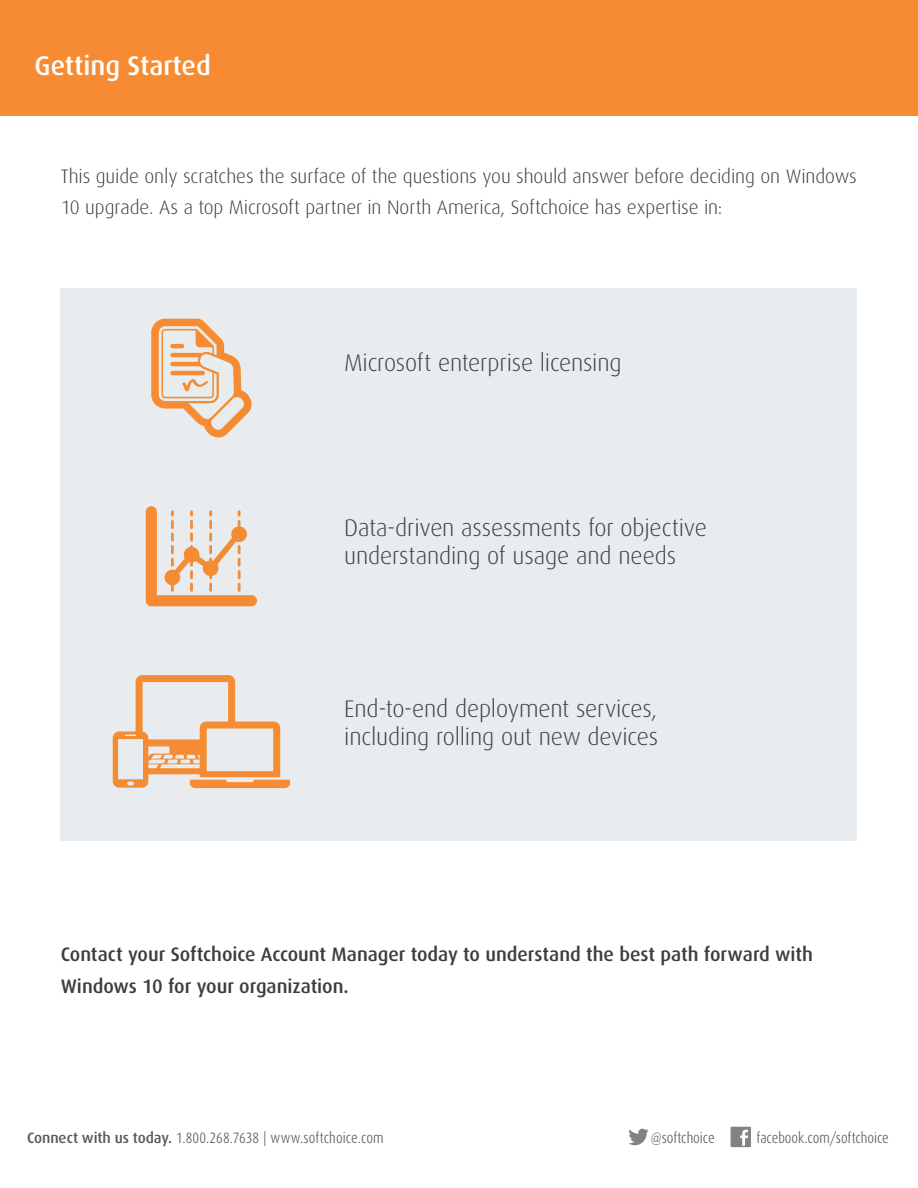
<style>
.page{position:relative;width:918px;height:1188px;background:#fff}
.page>*{position:absolute;margin:0;border:0;box-sizing:border-box;transform-origin:0 0}
.t1{font:500 27px "Dax";color:#fff}
.t2{font:300 24px/28.5px "Dax";letter-spacing:-.005em;color:#414042}
.t3{font:300 19.5px/31.5px "Dax";letter-spacing:-.005em;color:#3a3e3e}
.t4{font:500 19.5px/31.5px "Dax";letter-spacing:-.005em;color:#3a3e3e}
.t5{font:300 15px "Dax Condensed";color:#58595b}
.s1{font-family:"Dax";font-weight:500}
</style>
<div class="page">
<div style="left:0;top:0;width:918px;height:115px;background:#f68b33"></div>
<svg style="left:628px;top:1129px;width:21px;height:16px"></svg>
<div style="left:731px;top:1127px;width:20px;height:20px;background:#808285"></div>
<svg style="left:740px;top:1130px;width:8px;height:16px"></svg>
<div style="left:61px;top:288px;width:796px;height:553px;background:#e8ecee"></div>
<svg style="left:151px;top:319px;width:101px;height:118px"></svg>
<hr style="left:170px;top:344px;width:14px;height:4px;background:#f58c33;border-radius:2px">
<hr style="left:170px;top:371px;width:35px;height:4px;background:#f58c33;border-radius:2px">
<svg style="left:146px;top:506px;width:111px;height:100px"></svg>
<svg style="left:113px;top:675px;width:177px;height:113px"></svg>
<h1 class="t1" style="left:34px;top:51px;width:178px">Getting Started</h1>
<p class="t3" style="left:61px;top:161px;width:798px">This guide only scratches the surface of the questions you should answer before deciding on Windows<br>10 upgrade. As a top Microsoft partner in North America, Softchoice has expertise in:</p>
<p class="t2" style="left:344px;top:348px;width:279px">Microsoft enterprise licensing</p>
<p class="t2" style="left:344px;top:513px;width:364px">Data-driven assessments for objective understanding of usage and needs</p>
<p class="t2" style="left:344px;top:695px;width:315px">End-to-end deployment services, including rolling out new devices</p>
<p class="t4" style="left:61px;top:939px;width:754px">Contact your Softchoice Account Manager today to understand the best path forward with<br>Windows 10 for your organization.</p>
<p class="t5" style="left:27px;top:1129px;width:358px"><span class="s1">Connect with us today.</span> 1.800.268.7638 | www.softchoice.com</p>
<p class="t5" style="left:651px;top:1129px;width:65px">@softchoice</p>
<p class="t5" style="left:756px;top:1129px;width:134px">facebook.com/softchoice</p>
</div>
